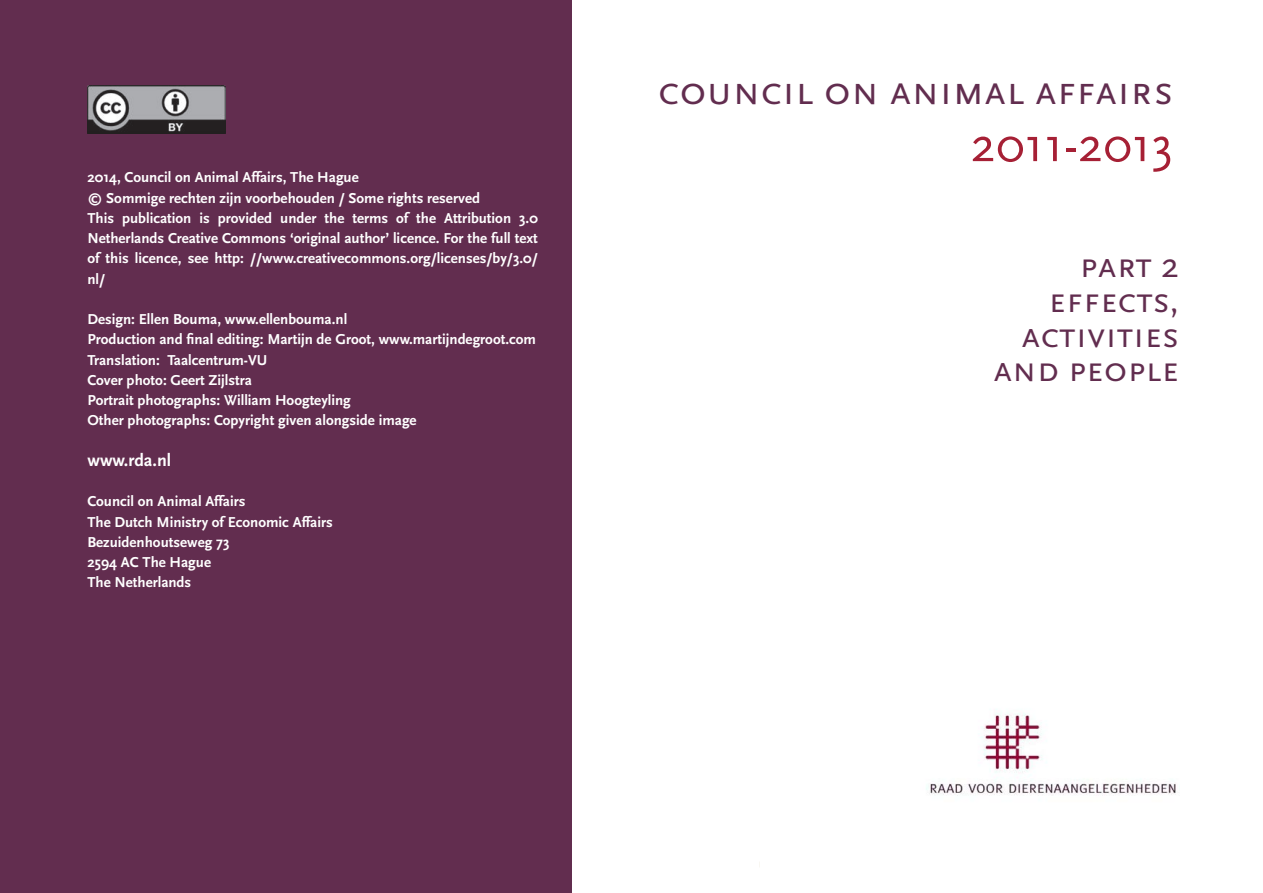
<style>
.page{position:relative;width:1263px;height:893px;background:#fff}
.page>*{position:absolute;margin:0;border:0;box-sizing:border-box;transform-origin:0 0}
.t1{font:50.7px "Scala Sans Caps";color:#a62035}
.t2{font:42px "Scala Sans Caps";color:#622d4f}
.t3{font:36.6px/34.8px "Scala Sans Caps";color:#622d4f;text-align:right}
.Platte_tekst{font:700 18px "Scala Sans";color:#fff}
.Platte_tekst-2{font:700 15px/20.2px "Scala Sans";color:#fff;text-align:justify}
</style>
<div class="page">
<div style="left:0;top:0;width:572px;height:893px;background:#622d4f"></div>
<img style="left:87px;top:85px;width:138px;height:48px">
<img style="left:926px;top:709px;width:250px;height:87px">
<p class="Platte_tekst-2" style="left:87px;top:168px;width:273px">2014, Council on Animal Affairs, The Hague</p>
<p class="Platte_tekst-2" style="left:87px;top:188px;width:394px">© Sommige rechten zijn voorbehouden / Some rights reserved</p>
<p class="Platte_tekst-2" style="left:87px;top:208px;width:452px">This publication is provided under the terms of the Attribution 3.0<br>Netherlands Creative Commons ‘original author’ licence. For the full text of this licence, see http: //www.creativecommons.org/licenses/by/3.0/ nl/</p>
<p class="Platte_tekst-2" style="left:87px;top:309px;width:261px">Design: Ellen Bouma, www.ellenbouma.nl</p>
<p class="Platte_tekst-2" style="left:87px;top:330px;width:450px">Production and final editing: Martijn de Groot, www.martijndegroot.com</p>
<p class="Platte_tekst-2" style="left:87px;top:350px;width:181px">Translation: Taalcentrum-VU</p>
<p class="Platte_tekst-2" style="left:87px;top:370px;width:166px">Cover photo: Geert Zijlstra</p>
<p class="Platte_tekst-2" style="left:87px;top:390px;width:265px">Portrait photographs: William Hoogteyling</p>
<p class="Platte_tekst-2" style="left:87px;top:411px;width:331px">Other photographs: Copyright given alongside image</p>
<p class="Platte_tekst" style="left:87px;top:450px;width:85px">www.rda.nl</p>
<p class="Platte_tekst-2" style="left:87px;top:492px;width:160px">Council on Animal Affairs</p>
<p class="Platte_tekst-2" style="left:87px;top:512px;width:247px">The Dutch Ministry of Economic Affairs</p>
<p class="Platte_tekst-2" style="left:87px;top:532px;width:144px">Bezuidenhoutseweg 73</p>
<p class="Platte_tekst-2" style="left:87px;top:552px;width:125px">2594 AC The Hague</p>
<p class="Platte_tekst-2" style="left:87px;top:573px;width:105px">The Netherlands</p>
<p class="t2" style="left:658px;top:67px;width:517px">council on animal affairs</p>
<p class="t1" style="left:971px;top:117px;width:204px">2011-2013</p>
<p class="t3" style="left:1079px;top:248px;width:101px">part 2</p>
<p class="t3" style="left:993px;top:283px;width:187px">effects, activities and people</p>
</div>
